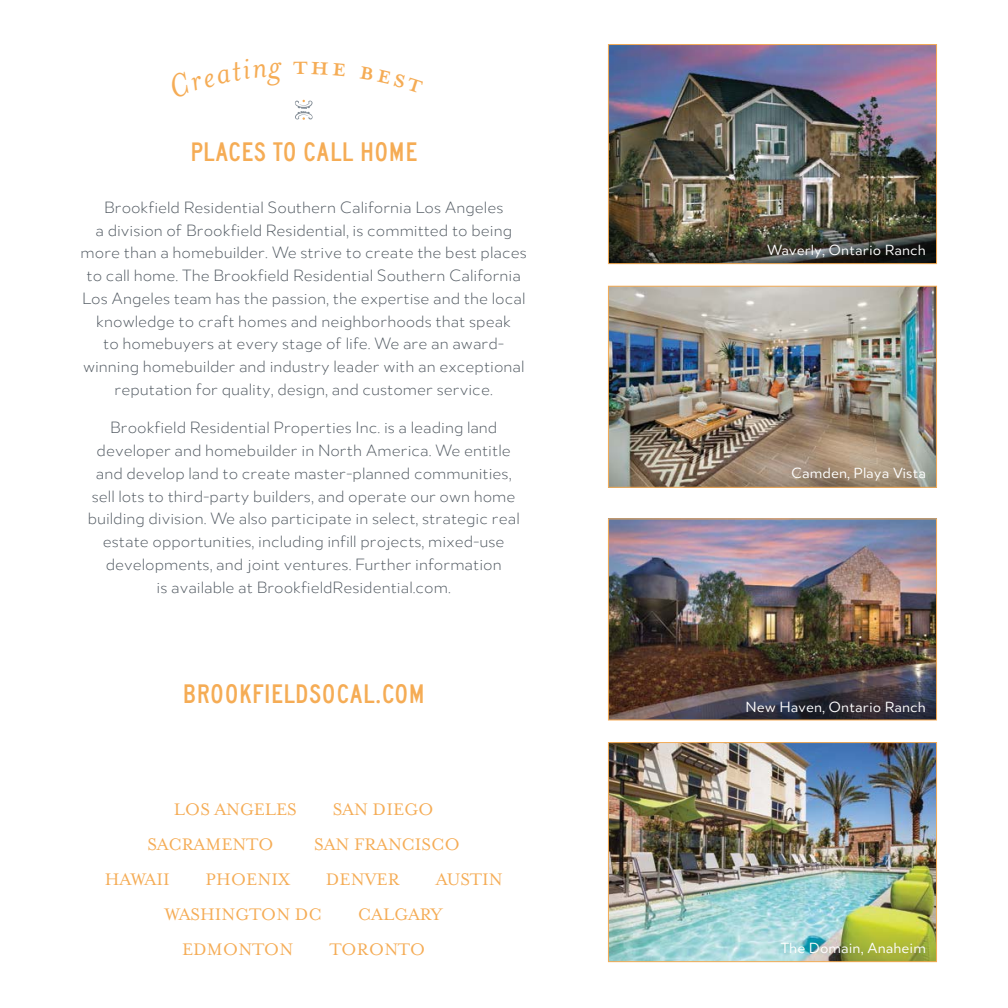
<style>
.page{position:relative;width:1008px;height:1008px;background:#fff}
.page>*{position:absolute;margin:0;border:0;box-sizing:border-box;transform-origin:0 0}
.t1{font:36.75px "Mrs Eaves Petite Caps";color:#f5ac55}
.t2{font:28px "Highway Gothic C";color:#f5ac55}
.t3{font:19.25px "Mrs Eaves Petite Caps";color:#f5ac55}
.t4{font:300 17.5px/22.8px "Merel";color:#525a62;text-align:center}
.t5{font:15.75px "Merel";color:#fff}
</style>
<div class="page">
<img style="left:610px;top:46px;width:325px;height:216px">
<div style="left:608px;top:44px;width:329px;height:220px;border:1px solid #f5ac55"></div>
<img style="left:610px;top:520px;width:325px;height:198px">
<div style="left:608px;top:518px;width:329px;height:202px;border:1px solid #f5ac55"></div>
<img style="left:610px;top:744px;width:325px;height:216px">
<div style="left:608px;top:742px;width:329px;height:220px;border:1px solid #f5ac55"></div>
<img style="left:610px;top:288px;width:325px;height:198px">
<div style="left:608px;top:286px;width:329px;height:202px;border:1px solid #f5ac55"></div>
<svg style="left:295px;top:100px;width:18px;height:20px"></svg>
<h1 class="t1" style="left:293px;top:52px;width:16px">t</h1>
<h2 class="t2" style="left:190px;top:135px;width:229px">PLACES TO CALL HOME</h2>
<p class="t4" style="left:81px;top:196px;width:448px">Brookfield Residential Southern California Los Angeles<br>a division of Brookfield Residential, is committed to being more than a homebuilder. We strive to create the best places to call home. The Brookfield Residential Southern California Los Angeles team has the passion, the expertise and the local knowledge to craft homes and neighborhoods that speak<br>to homebuyers at every stage of life. We are an award&shy;winning homebuilder and industry leader with an exceptional reputation for quality, design, and customer service.</p>
<p class="t4" style="left:88px;top:417px;width:434px">Brookfield Residential Properties Inc. is a leading land developer and homebuilder in North America. We entitle and develop land to create master-planned communities, sell lots to third-party builders, and operate our own home building division. We also participate in select, strategic real estate opportunities, including infill projects, mixed-use developments, and joint ventures. Further information<br>is available at BrookfieldResidential.com.</p>
<h2 class="t2" style="left:182px;top:677px;width:244px">BROOKFIELDSOCAL.COM</h2>
<p class="t3" style="left:174px;top:804px;width:125px">LOS ANGELES</p>
<p class="t3" style="left:333px;top:804px;width:103px">SAN DIEGO</p>
<p class="t3" style="left:147px;top:839px;width:128px">SACRAMENTO</p>
<p class="t3" style="left:314px;top:839px;width:147px">SAN FRANCISCO</p>
<p class="t3" style="left:105px;top:874px;width:66px">HAWAII</p>
<p class="t3" style="left:206px;top:874px;width:86px">PHOENIX</p>
<p class="t3" style="left:326px;top:874px;width:75px">DENVER</p>
<p class="t3" style="left:436px;top:874px;width:69px">AUSTIN</p>
<p class="t3" style="left:165px;top:909px;width:159px">WASHINGTON DC</p>
<p class="t3" style="left:358px;top:909px;width:86px">CALGARY</p>
<p class="t3" style="left:182px;top:944px;width:113px">EDMONTON</p>
<p class="t3" style="left:329px;top:944px;width:98px">TORONTO</p>
<p class="t5" style="left:767px;top:243px;width:161px">Waverly, Ontario Ranch</p>
<p class="t5" style="left:791px;top:466px;width:136px">Camden, Playa Vista</p>
<p class="t5" style="left:746px;top:701px;width:182px">New Haven, Ontario Ranch</p>
<p class="t5" style="left:780px;top:941px;width:147px">The Domain, Anaheim</p>
</div>
